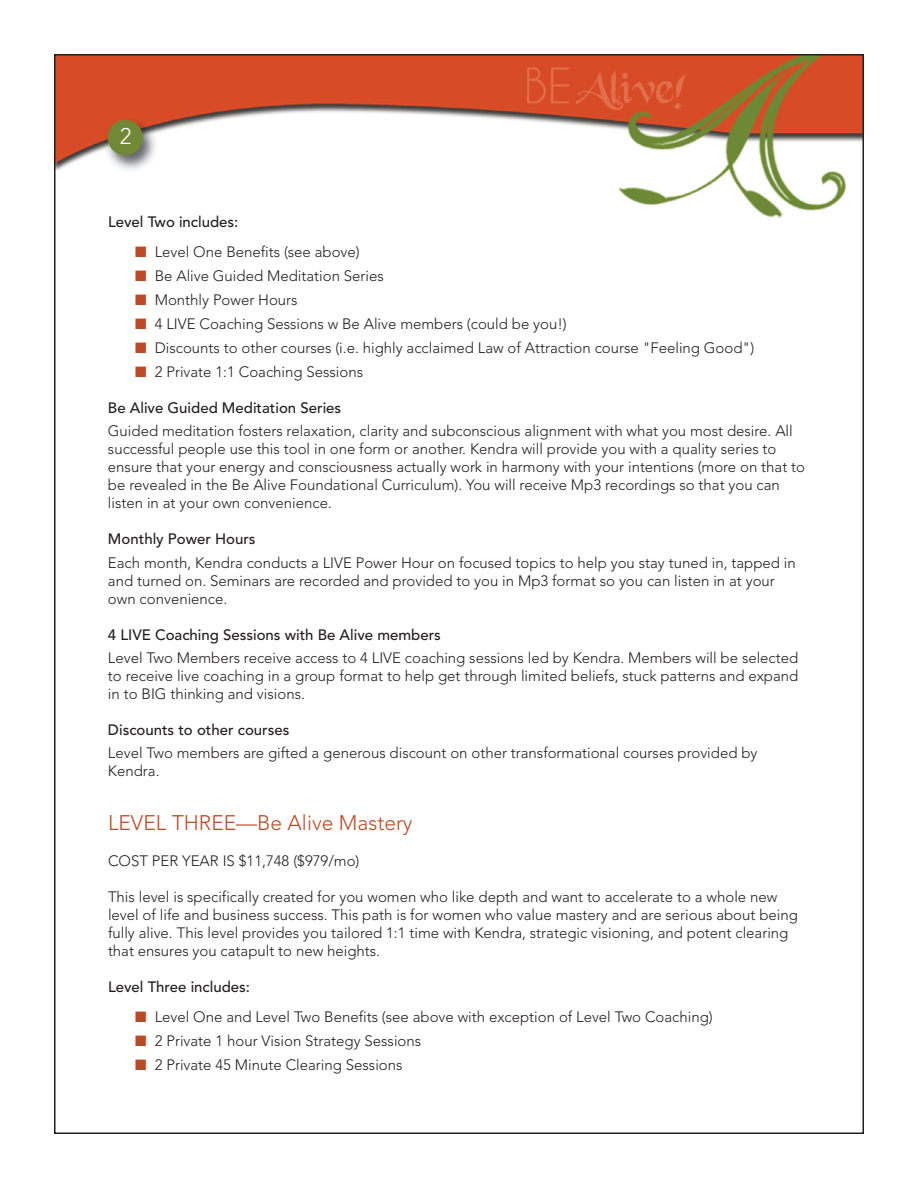
<style>
.page{position:relative;width:918px;height:1188px;background:#fff}
.page>*{position:absolute;margin:0;border:0;box-sizing:border-box;transform-origin:0 0}
.t1{font:300 22.5px "Avenir";color:#fff}
.t2{font:300 21px "Avenir";color:#ba4b27}
.t3{font:300 15px/18px "Avenir";color:#231f20}
.t4{font:500 15px "Avenir";color:#231f20}
.s1{color:#ba4b27}
</style>
<div class="page">
<img style="left:57px;top:57px;width:804px;height:161px">
<img style="left:101px;top:113px;width:61px;height:62px">
<div style="left:108px;top:120px;width:35px;height:35px;background:#718837;border-radius:50%"></div>
<h1 class="t1" style="left:120px;top:127px;width:13px">2</h1>
<p class="t4" style="left:108px;top:216px;width:132px">Level Two includes:</p>
<p class="t3" style="left:135px;top:244px;width:226px"><span class="s1">■</span> Level One Benefits (see above)</p>
<p class="t3" style="left:135px;top:268px;width:250px"><span class="s1">■</span> Be Alive Guided Meditation Series</p>
<p class="t3" style="left:135px;top:292px;width:164px"><span class="s1">■</span> Monthly Power Hours</p>
<p class="t3" style="left:135px;top:316px;width:433px"><span class="s1">■</span> 4 LIVE Coaching Sessions w Be Alive members (could be you!)</p>
<p class="t3" style="left:135px;top:340px;width:621px"><span class="s1">■</span> Discounts to other courses (i.e. highly acclaimed Law of Attraction course "Feeling Good")</p>
<p class="t3" style="left:135px;top:364px;width:230px"><span class="s1">■</span> 2 Private 1:1 Coaching Sessions</p>
<p class="t4" style="left:108px;top:401px;width:235px">Be Alive Guided Meditation Series</p>
<p class="t3" style="left:108px;top:423px;width:699px">Guided meditation fosters relaxation, clarity and subconscious alignment with what you most desire. All successful people use this tool in one form or another. Kendra will provide you with a quality series to ensure that your energy and consciousness actually work in harmony with your intentions (more on that to be revealed in the Be Alive Foundational Curriculum). You will receive Mp3 recordings so that you can listen in at your own convenience.</p>
<p class="t4" style="left:108px;top:533px;width:149px">Monthly Power Hours</p>
<p class="t3" style="left:108px;top:555px;width:689px">Each month, Kendra conducts a LIVE Power Hour on focused topics to help you stay tuned in, tapped in and turned on. Seminars are recorded and provided to you in Mp3 format so you can listen in at your own convenience.</p>
<p class="t4" style="left:108px;top:628px;width:334px">4 LIVE Coaching Sessions with Be Alive members</p>
<p class="t3" style="left:108px;top:650px;width:692px;text-align:justify">Level Two Members receive access to 4 LIVE coaching sessions led by Kendra. Members will be selected to receive live coaching in a group format to help get through limited beliefs, stuck patterns and expand in to BIG thinking and visions.</p>
<p class="t4" style="left:108px;top:724px;width:183px">Discounts to other courses</p>
<p class="t3" style="left:108px;top:745px;width:651px">Level Two members are gifted a generous discount on other transformational courses provided by<br>Kendra.</p>
<h2 class="t2" style="left:108px;top:814px;width:306px">LEVEL THREE—Be Alive Mastery</h2>
<p class="t3" style="left:108px;top:853px;width:253px">COST PER YEAR IS $11,748 ($979/mo)</p>
<p class="t3" style="left:108px;top:889px;width:691px">This level is specifically created for you women who like depth and want to accelerate to a whole new level of life and business success. This path is for women who value mastery and are serious about being fully alive. This level provides you tailored 1:1 time with Kendra, strategic visioning, and potent clearing that ensures you catapult to new heights.</p>
<p class="t4" style="left:108px;top:981px;width:144px">Level Three includes:</p>
<p class="t3" style="left:135px;top:1009px;width:579px"><span class="s1">■</span> Level One and Level Two Benefits (see above with exception of Level Two Coaching)</p>
<p class="t3" style="left:135px;top:1033px;width:288px"><span class="s1">■</span> 2 Private 1 hour Vision Strategy Sessions</p>
<p class="t3" style="left:135px;top:1057px;width:269px"><span class="s1">■</span> 2 Private 45 Minute Clearing Sessions</p>
</div>
